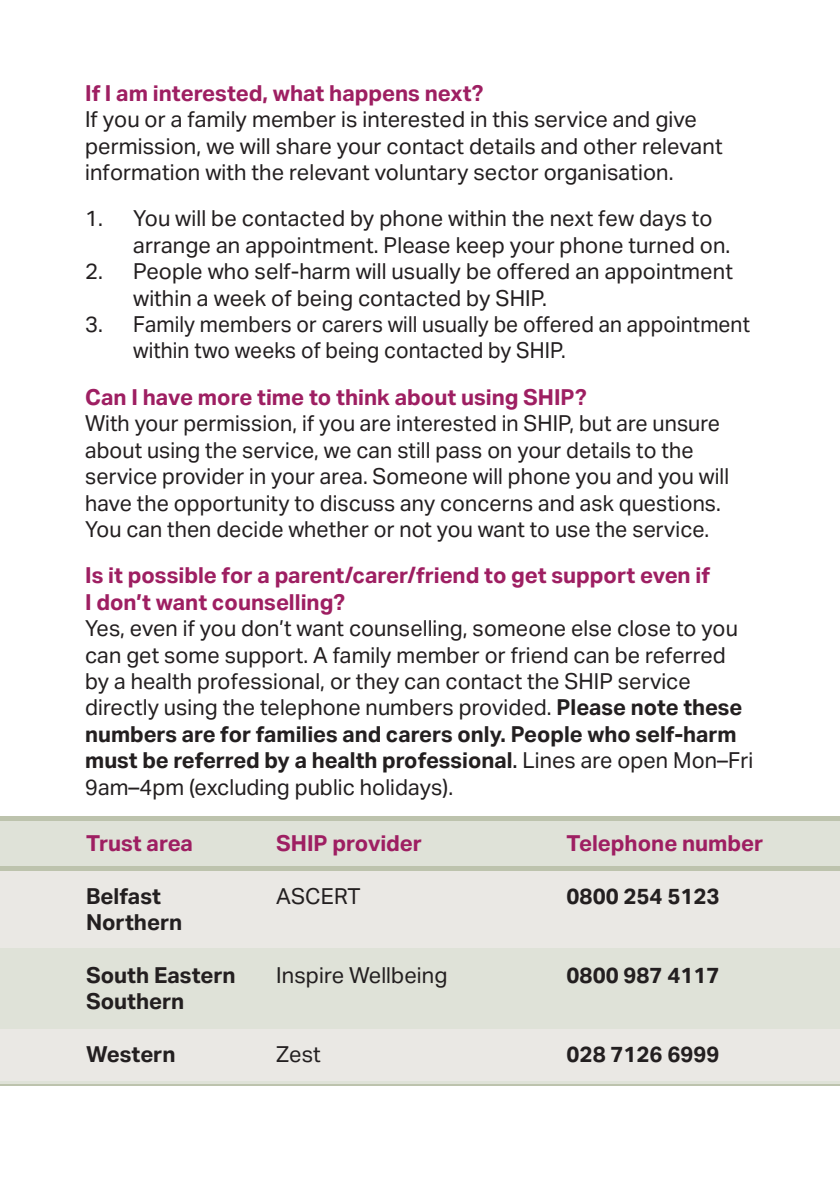
<style>
.page{position:relative;width:840px;height:1191px;background:#fff}
.page>*{position:absolute;margin:0;border:0;box-sizing:border-box;transform-origin:0 0}
.t1{font:22px/26.4px "Aktiv Grotesk";color:#231f20}
.t2{font:700 22px/26.4px "Aktiv Grotesk";color:#9e1f62}
.t3{font:700 22px "Aktiv Grotesk";color:#231f20}
.s1{font-weight:700}
.s2{font-weight:500}
</style>
<div class="page">
<div style="left:0;top:805px;width:839px;height:278px;background:#eae8e4"></div>
<hr style="left:0;top:866px;width:839px;height:4px;background:#bdc3ad">
<div style="left:0;top:816px;width:839px;height:5px;background:#bdc3ad"></div>
<p class="t2" style="left:85px;top:80px;width:400px">If I am interested, what happens next?</p>
<p class="t1" style="left:85px;top:106px;width:638px">If you or a family member is interested in this service and give permission, we will share your contact details and other relevant information with the relevant voluntary sector organisation.</p>
<p class="t1" style="left:133px;top:206px;width:598px;text-indent:-48px">1. You will be contacted by phone within the next few days to arrange an appointment. Please keep your phone turned on.</p>
<p class="t1" style="left:133px;top:258px;width:601px;text-indent:-48px">2. People who self-harm will usually be offered an appointment within a week of being contacted by SHIP.</p>
<p class="t1" style="left:133px;top:311px;width:618px;text-indent:-48px">3. Family members or carers will usually be offered an appointment within two weeks of being contacted by SHIP.</p>
<p class="t2" style="left:85px;top:384px;width:503px">Can I have more time to think about using SHIP?</p>
<p class="t1" style="left:85px;top:410px;width:645px">With your permission, if you are interested in SHIP, but are unsure about using the service, we can still pass on your details to the service provider in your area. Someone will phone you and you will have the opportunity to discuss any concerns and ask questions.<br>You can then decide whether or not you want to use the service.</p>
<p class="t2" style="left:85px;top:562px;width:626px">Is it possible for a parent/carer/friend to get support even if<br>I don’t want counselling?</p>
<p class="t1" style="left:85px;top:615px;width:669px">Yes, even if you don’t want counselling, someone else close to you can get some support. A family member or friend can be referred by a health professional, or they can contact the SHIP service directly using the telephone numbers provided. <span class="s1">Please note these numbers are for families and carers only. People who self-harm must be referred by a health professional</span><span class="s2">.</span> Lines are open Mon–Fri 9am–4pm (excluding public holidays).</p>
<p class="t2" style="left:86px;top:830px;width:108px">Trust area</p>
<p class="t2" style="left:276px;top:830px;width:147px">SHIP provider</p>
<p class="t2" style="left:566px;top:830px;width:198px">Telephone number</p>
<p class="t3" style="left:86px;top:883px;width:76px">Belfast</p>
<p class="t1" style="left:276px;top:883px;width:86px">ASCERT</p>
<p class="t3" style="left:566px;top:883px;width:154px">0800 254 5123</p>
<p class="t3" style="left:86px;top:909px;width:98px">Northern</p>
<p class="t3" style="left:86px;top:962px;width:151px">South Eastern</p>
<p class="t1" style="left:276px;top:962px;width:173px">Inspire Wellbeing</p>
<p class="t3" style="left:566px;top:962px;width:154px">0800 987 4117</p>
<p class="t3" style="left:86px;top:988px;width:100px">Southern</p>
<p class="t3" style="left:86px;top:1041px;width:91px">Western</p>
<p class="t1" style="left:276px;top:1041px;width:46px">Zest</p>
<p class="t3" style="left:566px;top:1041px;width:154px">028 7126 6999</p>
</div>
